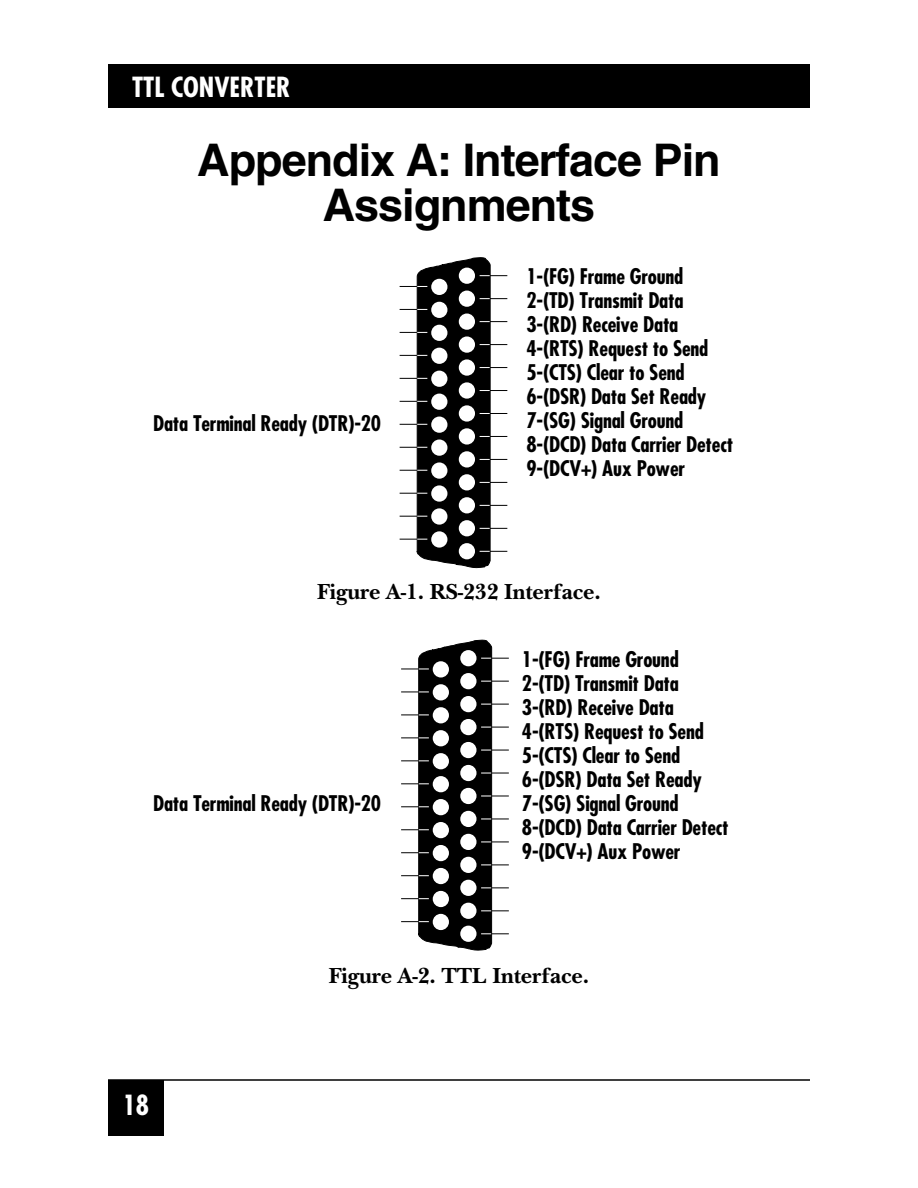
<style>
.page{position:relative;width:918px;height:1188px;background:#fff}
.page>*{position:absolute;margin:0;border:0;box-sizing:border-box;transform-origin:0 0}
.t1{font:700 45px/45px "Helvetica";letter-spacing:-.02em;color:#000;text-align:center}
.t2{font:700 condensed 27px "Futura";color:#fff}
.t3{font:700 22.8px "New Baskerville";letter-spacing:-.005em;color:#000}
.t4{font:700 condensed 21px/24px "Futura";letter-spacing:-.01em;color:#000}
</style>
<div class="page">
<div style="left:108px;top:1080px;width:56px;height:56px;background:#000"></div>
<div style="left:108px;top:64px;width:702px;height:44px;background:#000"></div>
<svg style="left:401px;top:640px;width:108px;height:311px"></svg>
<svg style="left:400px;top:257px;width:107px;height:312px"></svg>
<hr style="left:108px;top:1079px;width:702px;height:2px;background:#000">
<p class="t2" style="left:132px;top:75px;width:160px">TTL CONVERTER</p>
<h1 class="t1" style="left:197px;top:142px;width:525px">Appendix A: Interface Pin<br>Assignments</h1>
<p class="t4" style="left:153px;top:413px;width:230px">Data Terminal Ready (DTR)-20</p>
<p class="t4" style="left:526px;top:266px;width:208px">1-(FG) Frame Ground<br>2-(TD) Transmit Data<br>3-(RD) Receive Data<br>4-(RTS) Request to Send<br>5-(CTS) Clear to Send<br>6-(DSR) Data Set Ready<br>7-(SG) Signal Ground<br>8-(DCD) Data Carrier Detect<br>9-(DCV+) Aux Power</p>
<p class="t3" style="left:317px;top:583px;width:285px">Figure A-1. RS-232 Interface.</p>
<p class="t4" style="left:153px;top:793px;width:230px">Data Terminal Ready (DTR)-20</p>
<p class="t4" style="left:522px;top:649px;width:208px">1-(FG) Frame Ground<br>2-(TD) Transmit Data<br>3-(RD) Receive Data<br>4-(RTS) Request to Send<br>5-(CTS) Clear to Send<br>6-(DSR) Data Set Ready<br>7-(SG) Signal Ground<br>8-(DCD) Data Carrier Detect<br>9-(DCV+) Aux Power</p>
<p class="t2" style="left:123px;top:1093px;width:28px">18</p>
<p class="t3" style="left:329px;top:967px;width:262px">Figure A-2. TTL Interface.</p>
</div>
